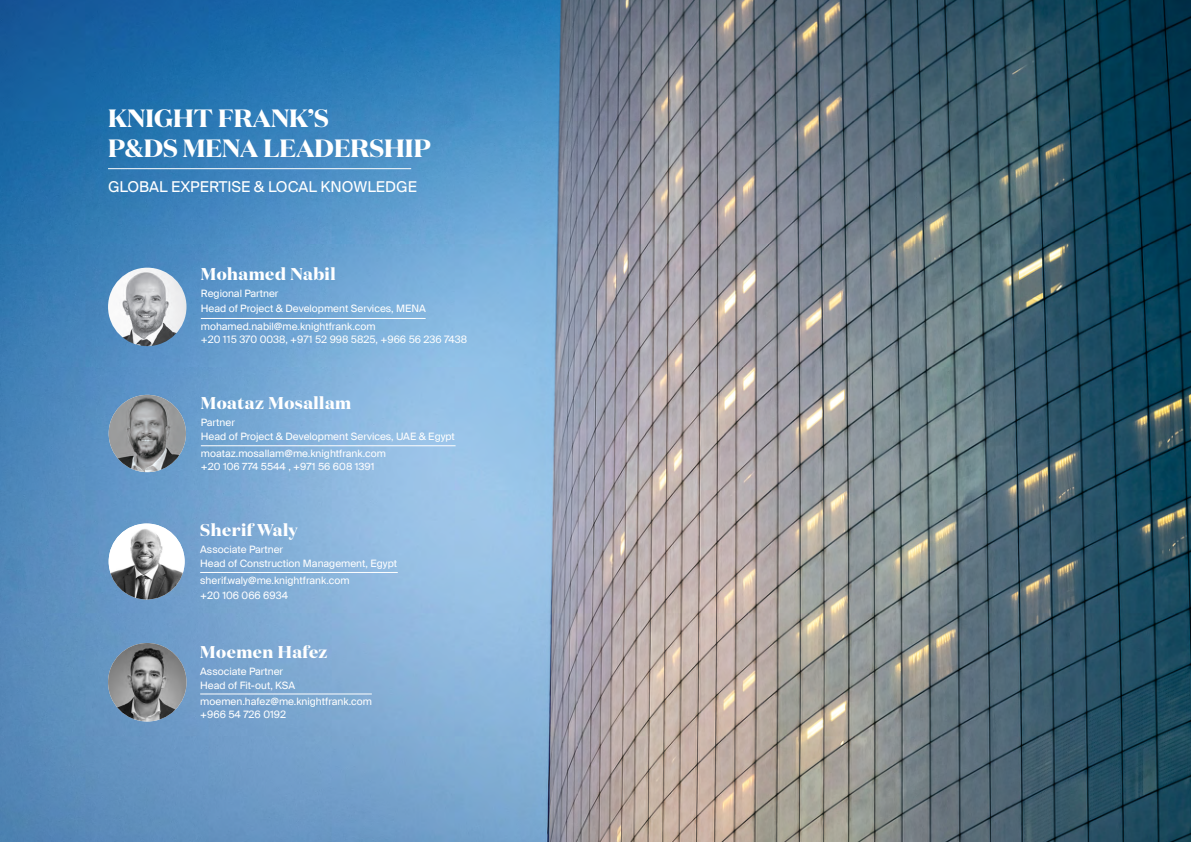
<style>
.page{position:relative;width:1191px;height:842px;background:#fff}
.page>*{position:absolute;margin:0;border:0;box-sizing:border-box;transform-origin:0 0}
.t1{font:700 25px "Domaine Display";color:#fff}
.t2{font:700 17px "Domaine Display";letter-spacing:.03em;color:#fff}
.t3{font:15px "Suisse Intl";color:#fff}
.t4{font:10.2px "Suisse Intl";color:#fff}
.t5{font:10.2px "Suisse Intl";color:#fff}
.t6{font:9.9px "Suisse Intl";color:#fff}
</style>
<div class="page">
<img style="left:0;top:0;width:1191px;height:842px">
<hr style="left:108px;top:168px;width:303px;height:1px;background:#fff">
<img style="left:109px;top:395px;width:77px;height:77px;border-radius:39px">
<hr style="left:201px;top:446px;width:254px;height:1px;background:#fff">
<img style="left:109px;top:523px;width:76px;height:76px;border-radius:38px">
<hr style="left:200px;top:572px;width:198px;height:1px;background:#fff">
<hr style="left:200px;top:694px;width:172px;height:1px;background:#fff">
<img style="left:108px;top:643px;width:78px;height:78px;border-radius:39px">
<hr style="left:201px;top:318px;width:224px;height:1px;background:#fff">
<img style="left:108px;top:268px;width:78px;height:78px;border-radius:39px">
<p class="t1" style="left:108px;top:102px;width:222px">KNIGHT FRANK’S</p>
<p class="t1" style="left:108px;top:132px;width:324px">P&amp;DS MENA LEADERSHIP</p>
<p class="t3" style="left:108px;top:178px;width:310px">GLOBAL EXPERTISE &amp; LOCAL KNOWLEDGE</p>
<p class="t2" style="left:201px;top:263px;width:136px">Mohamed Nabil</p>
<p class="t4" style="left:201px;top:287px;width:79px">Regional Partner</p>
<p class="t4" style="left:201px;top:302px;width:226px">Head of Project &amp; Development Services, MENA</p>
<p class="t4" style="left:201px;top:320px;width:176px">mohamed.nabil@me.knightfrank.com</p>
<p class="t5" style="left:201px;top:333px;width:268px">+20 115 370 0038, +971 52 998 5825, +966 56 236 7438</p>
<p class="t2" style="left:201px;top:392px;width:152px">Moataz Mosallam</p>
<p class="t4" style="left:201px;top:417px;width:36px">Partner</p>
<p class="t4" style="left:201px;top:431px;width:256px">Head of Project &amp; Development Services, UAE &amp; Egypt</p>
<p class="t4" style="left:201px;top:448px;width:187px">moataz.mosallam@me.knightfrank.com</p>
<p class="t6" style="left:201px;top:461px;width:175px">+20 106 774 5544 , +971 56 608 1391</p>
<p class="t2" style="left:200px;top:519px;width:99px">Sherif Waly</p>
<p class="t4" style="left:200px;top:544px;width:84px">Associate Partner</p>
<p class="t4" style="left:200px;top:558px;width:198px">Head of Construction Management, Egypt</p>
<p class="t4" style="left:200px;top:574px;width:151px">sherif.waly@me.knightfrank.com</p>
<p class="t4" style="left:200px;top:590px;width:89px">+20 106 066 6934</p>
<p class="t2" style="left:200px;top:640px;width:129px">Moemen Hafez</p>
<p class="t4" style="left:200px;top:665px;width:84px">Associate Partner</p>
<p class="t4" style="left:200px;top:679px;width:96px">Head of Fit-out, KSA</p>
<p class="t4" style="left:200px;top:696px;width:173px">moemen.hafez@me.knightfrank.com</p>
<p class="t4" style="left:200px;top:709px;width:87px">+966 54 726 0192</p>
</div>
